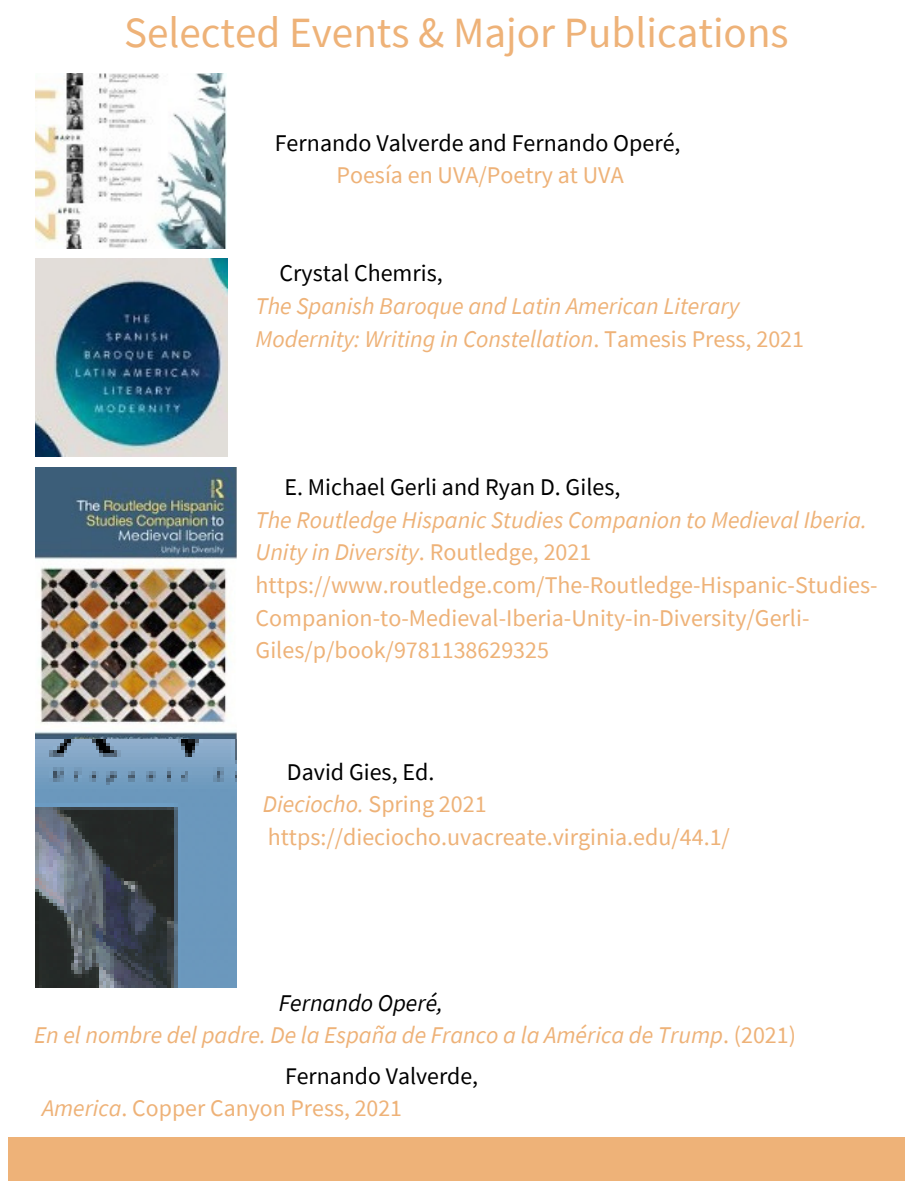
<style>
.page{position:relative;width:918px;height:1188px;background:#fff}
.page>*{position:absolute;margin:0;border:0;box-sizing:border-box;transform-origin:0 0}
.t1{font:43.05px "Source Sans Pro";color:#eeb278}
.t2{font:italic 24px/32.7px "Source Sans Pro";color:#eeb278}
.t3{font:24px/32.7px "Source Sans Pro";color:#eeb278}
.t4{font:24px "Source Sans Pro";color:#000}
.t5{font:italic 24px "Source Sans Pro";color:#000}
.t6{font:23.85px "Source Sans Pro";color:#eeb278}
.t7{font:23.85px "Source Sans Pro";color:#000}
.s1{font-style:normal}
.s2{font-style:italic}
</style>
<div class="page">
<div style="left:8px;top:1137px;width:897px;height:44px;background:#eeb278"></div>
<img style="left:35px;top:73px;width:192px;height:176px">
<img style="left:35px;top:259px;width:193px;height:198px">
<img style="left:35px;top:468px;width:202px;height:520px">
<p class="t1" style="left:124px;top:4px;width:666px">Selected Events &amp; Major Publications</p>
<p class="t4" style="left:275px;top:127px;width:407px">Fernando Valverde and Fernando Operé,</p>
<p class="t3" style="left:336px;top:159px;width:289px">Poesía en UVA/Poetry at UVA</p>
<p class="t4" style="left:280px;top:258px;width:165px">Crystal Chemris,</p>
<p class="t2" style="left:256px;top:289px;width:550px">The Spanish Baroque and Latin American Literary<br>Modernity: Writing in Constellation<span class="s1">. Tamesis Press, 2021</span></p>
<p class="t4" style="left:284px;top:472px;width:338px">E. Michael Gerli and Ryan D. Giles,</p>
<p class="t2" style="left:256px;top:503px;width:613px">The Routledge Hispanic Studies Companion to Medieval Iberia.<br>Unity in Diversity<span class="s1">. Routledge, 2021</span></p>
<p class="t3" style="left:256px;top:568px;width:624px">https://www.routledge.com/The-Routledge-Hispanic-Studies-<br>Companion-to-Medieval-Iberia-Unity-in-Diversity/Gerli-<br>Giles/p/book/9781138629325</p>
<p class="t4" style="left:287px;top:756px;width:149px">David Gies, Ed.</p>
<p class="t3" style="left:263px;top:787px;width:469px"><span class="s2">Dieciocho.</span> Spring 2021 https://dieciocho.uvacreate.virginia.edu/44.1/</p>
<p class="t5" style="left:279px;top:987px;width:166px">Fernando Operé,</p>
<p class="t2" style="left:34px;top:1018px;width:763px">En el nombre del padre. De la España de Franco a la América de Trump<span class="s1">. (2021)</span></p>
<p class="t7" style="left:285px;top:1060px;width:195px">Fernando Valverde,</p>
<p class="t6" style="left:42px;top:1093px;width:361px"><span class="s2">America</span>. Copper Canyon Press, 2021</p>
</div>
